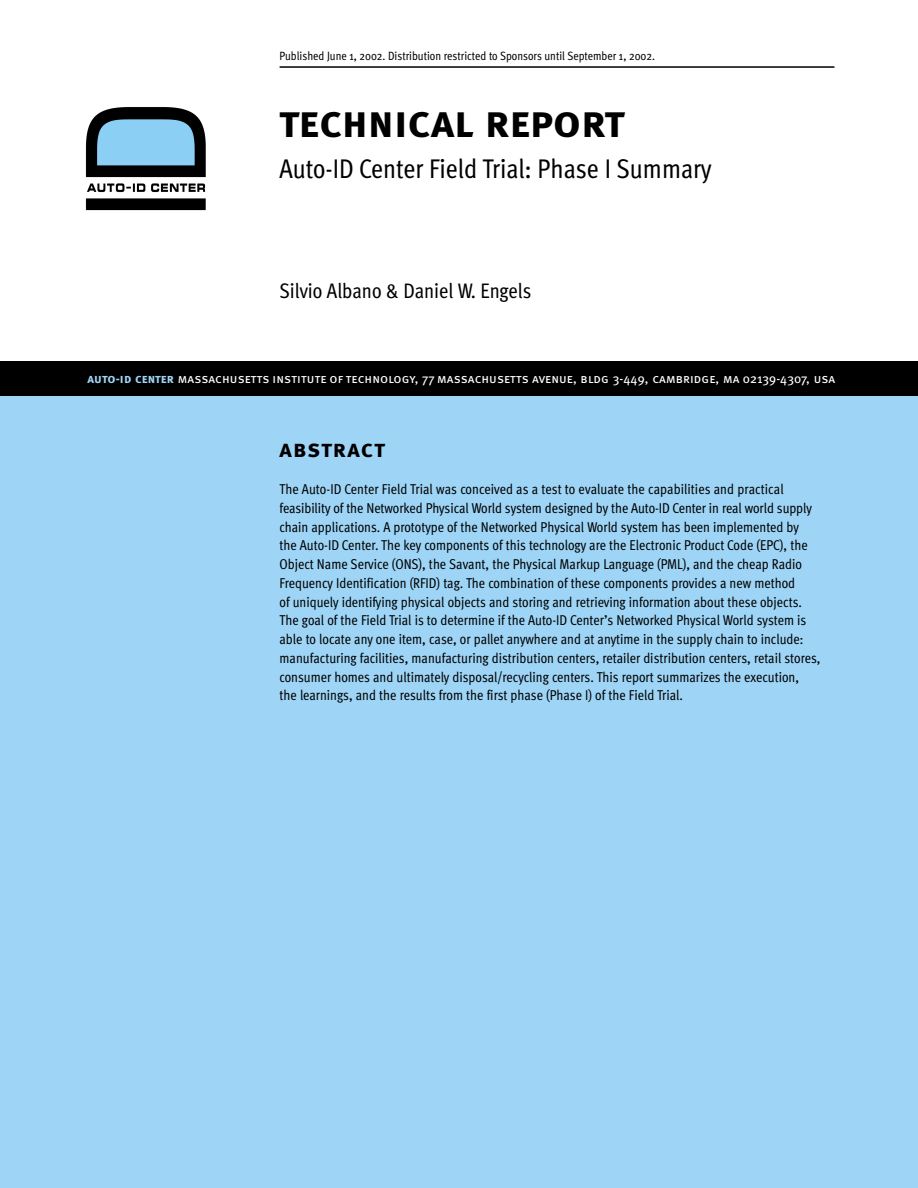
<style>
.page{position:relative;width:918px;height:1188px;background:#fff}
.page>*{position:absolute;margin:0;border:0;box-sizing:border-box;transform-origin:0 0}
.t1{font:45px "Meta Bold Caps";color:#000}
.t2{font:27px "Meta Cond";color:#000}
.t3{font:24px "Meta Bold Caps";letter-spacing:.045em;color:#000}
.t4{font:21px "Meta Cond";color:#000}
.t5{font:14.25px/18.8px "Meta Cond";color:#000}
.t6{font:12.9px "Meta Book Caps";letter-spacing:.01em;color:#fff}
.t7{font:12px "Meta Cond";color:#000}
.s1{font-family:"Meta Bold Caps";color:#9ed5f6}
</style>
<div class="page">
<div style="left:0;top:382px;width:918px;height:806px;background:#9ed5f6"></div>
<hr style="left:280px;top:66px;width:554px;height:2px;background:#000">
<div style="left:0;top:361px;width:918px;height:34px;background:#000"></div>
<img style="left:85px;top:107px;width:121px;height:104px">
<p class="t7" style="left:280px;top:51px;width:377px">Published June 1, 2002. Distribution restricted to Sponsors until September 1, 2002.</p>
<h1 class="t1" style="left:280px;top:96px;width:347px">technical report</h1>
<h2 class="t2" style="left:280px;top:158px;width:434px">Auto-ID Center Field Trial: Phase I Summary</h2>
<h3 class="t4" style="left:280px;top:283px;width:253px">Silvio Albano &amp; Daniel W. Engels</h3>
<p class="t6" style="left:88px;top:371px;width:749px"><span class="s1">auto-id center</span> massachusetts institute of technology, 77 massachusetts avenue, bldg 3-449, cambridge, ma 02139-4307, usa</p>
<h3 class="t3" style="left:280px;top:434px;width:107px">abstract</h3>
<p class="t5" style="left:280px;top:481px;width:542px">The Auto-ID Center Field Trial was conceived as a test to evaluate the capabilities and practical feasibility of the Networked Physical World system designed by the Auto-ID Center in real world supply chain applications. A prototype of the Networked Physical World system has been implemented by<br>the Auto-ID Center. The key components of this technology are the Electronic Product Code (EPC), the Object Name Service (ONS), the Savant, the Physical Markup Language (PML), and the cheap Radio Frequency Identification (RFID) tag. The combination of these components provides a new method<br>of uniquely identifying physical objects and storing and retrieving information about these objects.<br>The goal of the Field Trial is to determine if the Auto-ID Center’s Networked Physical World system is able to locate any one item, case, or pallet anywhere and at anytime in the supply chain to include: manufacturing facilities, manufacturing distribution centers, retailer distribution centers, retail stores, consumer homes and ultimately disposal/recycling centers. This report summarizes the execution,<br>the learnings, and the results from the first phase (Phase I) of the Field Trial.</p>
</div>
